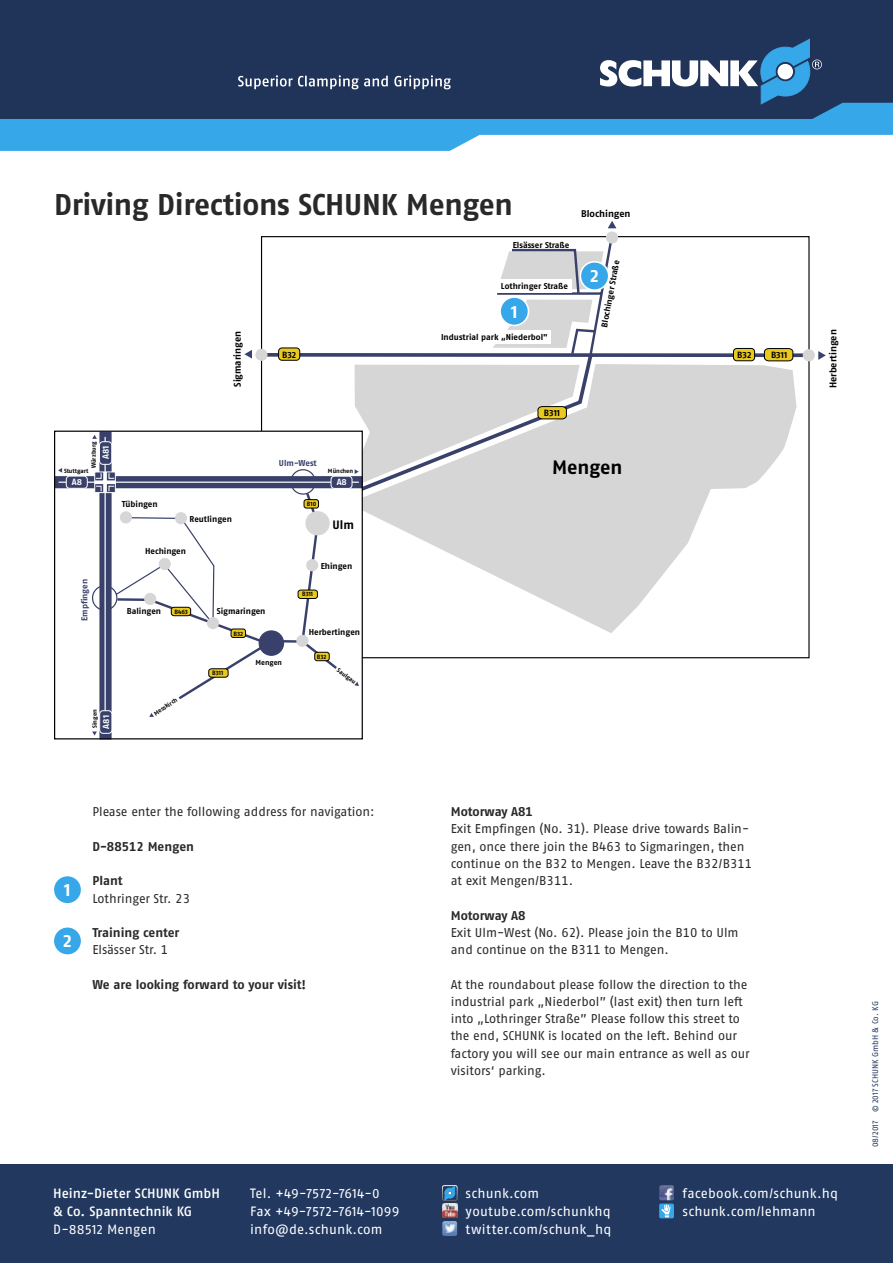
<style>
.page{position:relative;width:893px;height:1263px;background:#fff}
.page>*{position:absolute;margin:0;border:0;box-sizing:border-box;transform-origin:0 0}
.t1{font:700 30px "SCHUNK Fago Pro";letter-spacing:-.01em;color:#292929}
.t2{font:700 19.5px "SCHUNK Fago Pro";letter-spacing:-.005em;color:#000}
.t3{font:700 18px "SCHUNK Fago Pro";color:#fff}
.t4{font:13.5px/18px "SCHUNK Fago Pro";letter-spacing:.015em;color:#fff}
.t5{font:500 13.5px/18px "SCHUNK Fago Pro";color:#fff}
.t6{font:12.75px/17.2px "SCHUNK Fago Pro";letter-spacing:-.005em;color:#292929}
.t7{font:700 12.75px "SCHUNK Fago Pro";letter-spacing:-.005em;color:#292929}
.t8{font:700 12.15px "SCHUNK Fago Pro";color:#000}
.t9{font:700 9.75px "SCHUNK Fago Pro";letter-spacing:-.005em;color:#000}
.t10{font:700 9px "SCHUNK Fago Pro";color:#000}
.t11{font:700 9px "SCHUNK Fago Pro";color:#fff}
.t12{font:700 8.55px "SCHUNK Fago Pro";letter-spacing:-.005em;color:#000}
.t13{font:700 8.55px "SCHUNK Fago Pro";color:#39416b}
.t14{font:8.25px "SCHUNK Fago Pro";color:#22385f}
.t15{font:700 7.35px "SCHUNK Fago Pro";letter-spacing:-.005em;color:#000}
.t16{font:700 6.15px "SCHUNK Fago Pro";letter-spacing:-.005em;color:#000}
</style>
<div class="page">
<div style="left:0;top:0;width:893px;height:129px;background:#20345a"></div>
<svg style="left:0;top:39px;width:893px;height:112px"></svg>
<div style="left:0;top:1164px;width:893px;height:99px;background:#22385f"></div>
<div style="left:442px;top:1185px;width:15px;height:15px;border:1px solid #fff;border-radius:2px"></div>
<svg style="left:445px;top:1186px;width:10px;height:14px"></svg>
<img style="left:442px;top:1203px;width:15px;height:15px">
<img style="left:442px;top:1221px;width:15px;height:15px">
<img style="left:659px;top:1185px;width:15px;height:15px">
<div style="left:659px;top:1203px;width:15px;height:15px;background:#36a7e9;border-radius:2px"></div>
<svg style="left:661px;top:1204px;width:9px;height:13px"></svg>
<svg style="left:259px;top:351px;width:553px;height:80px"></svg>
<svg style="left:324px;top:364px;width:472px;height:269px;fill:#d6d6d6"></svg>
<div style="left:803px;top:349px;width:12px;height:12px;background:#d6d6d6;border-radius:50%"></div>
<div style="left:255px;top:349px;width:12px;height:12px;background:#d6d6d6;border-radius:50%"></div>
<svg style="left:818px;top:351px;width:8px;height:9px"></svg>
<svg style="left:244px;top:350px;width:8px;height:9px"></svg>
<div style="left:279px;top:348px;width:21px;height:12px;background:#e9c91e;border-radius:3px"></div>
<div style="left:278px;top:347px;width:22px;height:14px;border:1px solid #000;border-radius:3px"></div>
<div style="left:606px;top:231px;width:12px;height:13px;background:#d6d6d6;border-radius:50%"></div>
<svg style="left:608px;top:221px;width:8px;height:7px"></svg>
<svg style="left:763px;top:348px;width:31px;height:14px"></svg>
<svg style="left:537px;top:406px;width:30px;height:14px"></svg>
<div style="left:733px;top:348px;width:22px;height:13px;background:#e9c91e;border-radius:3px"></div>
<div style="left:733px;top:348px;width:22px;height:13px;border:1px solid #000;border-radius:3px"></div>
<svg style="left:492px;top:235px;width:122px;height:123px"></svg>
<div style="left:56px;top:431px;width:306px;height:308px;background:#fff"></div>
<svg style="left:56px;top:476px;width:305px;height:12px"></svg>
<div style="left:99px;top:432px;width:13px;height:307px;background:#39416b"></div>
<hr style="left:105px;top:437px;width:1px;height:296px;background:#fff">
<hr style="left:59px;top:482px;width:300px;height:1px;background:#fff">
<div style="left:331px;top:476px;width:21px;height:12px;background:#39416b;border-radius:3px"></div>
<div style="left:331px;top:476px;width:21px;height:13px;border:1px solid #fff;border-radius:3px"></div>
<div style="left:66px;top:476px;width:21px;height:12px;background:#39416b;border-radius:3px"></div>
<div style="left:66px;top:476px;width:22px;height:13px;border:1px solid #fff;border-radius:3px"></div>
<div style="left:100px;top:442px;width:12px;height:22px;background:#39416b;border-radius:3px"></div>
<div style="left:99px;top:441px;width:13px;height:24px;border:1px solid #fff;border-radius:3px"></div>
<div style="left:100px;top:711px;width:12px;height:22px;background:#39416b;border-radius:3px"></div>
<div style="left:99px;top:710px;width:13px;height:24px;border:1px solid #fff;border-radius:3px"></div>
<svg style="left:92px;top:731px;width:5px;height:4px"></svg>
<svg style="left:355px;top:469px;width:4px;height:5px"></svg>
<svg style="left:58px;top:468px;width:4px;height:5px"></svg>
<svg style="left:92px;top:435px;width:5px;height:4px"></svg>
<svg style="left:149px;top:713px;width:5px;height:4px"></svg>
<div style="left:54px;top:431px;width:309px;height:308px;border:1px solid #000"></div>
<svg style="left:91px;top:468px;width:249px;height:234px"></svg>
<div style="left:296px;top:635px;width:12px;height:12px;background:#d6d6d6;border-radius:50%"></div>
<div style="left:315px;top:652px;width:14px;height:9px;background:#e9c91e;border-radius:2px"></div>
<div style="left:314px;top:652px;width:15px;height:9px;border:1px solid #000;border-radius:2px"></div>
<svg style="left:354px;top:682px;width:5px;height:4px"></svg>
<div style="left:306px;top:559px;width:12px;height:12px;background:#d6d6d6;border-radius:50%"></div>
<div style="left:53px;top:875px;width:29px;height:29px;background:#36a7e9;border-radius:50%"></div>
<div style="left:53px;top:875px;width:29px;height:30px;border:2px solid #fff;border-radius:50%"></div>
<div style="left:500px;top:297px;width:28px;height:28px;background:#36a7e9;border-radius:50%"></div>
<div style="left:499px;top:296px;width:30px;height:30px;border:2px solid #fff;border-radius:50%"></div>
<div style="left:53px;top:927px;width:29px;height:28px;background:#36a7e9;border-radius:50%"></div>
<div style="left:53px;top:926px;width:29px;height:30px;border:2px solid #fff;border-radius:50%"></div>
<div style="left:580px;top:262px;width:29px;height:28px;background:#36a7e9;border-radius:50%"></div>
<div style="left:580px;top:261px;width:29px;height:30px;border:2px solid #fff;border-radius:50%"></div>
<h1 class="t1" style="left:54px;top:187px;width:461px">Driving Directions SCHUNK Mengen</h1>
<p class="t12" style="left:513px;top:240px;width:58px">Elsässer Straße</p>
<p class="t12" style="left:501px;top:281px;width:68px">Lothringer Straße</p>
<p class="t9" style="left:232px;top:387px;width:57px;rotate:-90deg">Sigmaringen</p>
<p class="t10" style="left:282px;top:349px;width:16px">B32</p>
<h3 class="t3" style="left:511px;top:300px;width:8px">1</h3>
<p class="t12" style="left:441px;top:332px;width:108px">Industrial park “Niederbol"</p>
<p class="t10" style="left:544px;top:407px;width:18px">B311</p>
<p class="t9" style="left:581px;top:207px;width:51px">Blochingen</p>
<p class="t12" style="left:599px;top:326px;width:69px;rotate:-79deg">Blochinger Straße</p>
<h3 class="t3" style="left:590px;top:265px;width:10px">2</h3>
<p class="t16" style="left:90px;top:468px;width:28px;rotate:-90deg">Würzburg</p>
<p class="t11" style="left:100px;top:459px;width:15px;rotate:-90deg">A81</p>
<p class="t16" style="left:64px;top:467px;width:26px">Stuttgart</p>
<p class="t13" style="left:279px;top:458px;width:39px">Ulm-West</p>
<p class="t16" style="left:328px;top:467px;width:27px">München</p>
<p class="t11" style="left:72px;top:477px;width:12px">A8</p>
<p class="t11" style="left:337px;top:477px;width:12px">A8</p>
<p class="t13" style="left:79px;top:621px;width:43px;rotate:-90deg">Empfingen</p>
<p class="t16" style="left:91px;top:728px;width:20px;rotate:-90deg">Singen</p>
<p class="t11" style="left:101px;top:728px;width:15px;rotate:-90deg">A81</p>
<p class="t12" style="left:122px;top:499px;width:37px">Tübingen</p>
<p class="t12" style="left:190px;top:513px;width:44px">Reutlingen</p>
<p class="t12" style="left:145px;top:545px;width:43px">Hechingen</p>
<p class="t12" style="left:127px;top:605px;width:36px">Balingen</p>
<p class="t12" style="left:217px;top:605px;width:50px">Sigmaringen</p>
<p class="t16" style="left:233px;top:630px;width:11px">B32</p>
<p class="t16" style="left:174px;top:608px;width:15px">B463</p>
<p class="t16" style="left:152px;top:710px;width:28px;rotate:-33deg">Messkirch</p>
<p class="t16" style="left:212px;top:669px;width:13px">B311</p>
<p class="t15" style="left:256px;top:658px;width:28px">Mengen</p>
<p class="t16" style="left:307px;top:500px;width:11px">B10</p>
<p class="t8" style="left:332px;top:518px;width:23px">Ulm</p>
<p class="t16" style="left:302px;top:590px;width:14px;rotate:-2deg">B311</p>
<p class="t12" style="left:321px;top:560px;width:33px">Ehingen</p>
<p class="t12" style="left:309px;top:627px;width:53px">Herbertingen</p>
<p class="t16" style="left:317px;top:653px;width:11px">B32</p>
<p class="t16" style="left:340px;top:666px;width:23px;rotate:36deg">Saulgau</p>
<h2 class="t2" style="left:552px;top:455px;width:72px">Mengen</h2>
<p class="t10" style="left:737px;top:350px;width:16px">B32</p>
<p class="t10" style="left:771px;top:349px;width:18px">B311</p>
<h3 class="t3" style="left:64px;top:879px;width:8px">1</h3>
<h3 class="t3" style="left:63px;top:930px;width:10px">2</h3>
<p class="t6" style="left:92px;top:803px;width:284px">Please enter the following address for navigation:</p>
<p class="t7" style="left:92px;top:839px;width:103px">D-88512 Mengen</p>
<p class="t7" style="left:92px;top:873px;width:32px">Plant</p>
<p class="t6" style="left:92px;top:889px;width:99px">Lothringer Str. 23</p>
<p class="t7" style="left:92px;top:925px;width:88px">Training center</p>
<p class="t6" style="left:92px;top:941px;width:77px">Elsässer Str. 1</p>
<p class="t7" style="left:92px;top:977px;width:215px">We are looking forward to your visit!</p>
<p class="t7" style="left:451px;top:804px;width:84px">Motorway A81</p>
<p class="t6" style="left:451px;top:820px;width:303px">Exit Empfingen (No. 31). Please drive towards Balin&shy;gen, once there join the B463 to Sigmaringen, then continue on the B32 to Mengen. Leave the B32/B311 at exit Mengen/B311.</p>
<p class="t7" style="left:451px;top:907px;width:76px">Motorway A8</p>
<p class="t6" style="left:451px;top:924px;width:289px">Exit Ulm-West (No. 62). Please join the B10 to Ulm and continue on the B311 to Mengen.</p>
<p class="t6" style="left:451px;top:975px;width:300px">At the roundabout please follow the direction to the industrial park „Niederbol” (last exit) then turn left into „Lothringer Straße” Please follow this street to the end, SCHUNK is located on the left. Behind our factory you will see our main entrance as well as our visitors‘ parking.</p>
<p class="t9" style="left:827px;top:388px;width:60px;rotate:-90deg">Herbertingen</p>
<p class="t5" style="left:53px;top:1184px;width:168px">Heinz-Dieter SCHUNK GmbH &amp; Co. Spanntechnik KG</p>
<p class="t4" style="left:53px;top:1220px;width:104px">D-88512 Mengen</p>
<p class="t4" style="left:250px;top:1184px;width:151px">Tel. +49-7572-7614-0<br>Fax +49-7572-7614-1099 info@de.schunk.com</p>
<p class="t4" style="left:466px;top:1184px;width:147px">schunk.com youtube.com/schunkhq twitter.com/schunk_hq</p>
<p class="t4" style="left:683px;top:1185px;width:157px">facebook.com/schunk.hq schunk.com/lehmann</p>
<p class="t14" style="left:870px;top:1147px;width:147px;rotate:-90deg">08/2017 © 2017 SCHUNK GmbH &amp; Co. KG</p>
</div>
